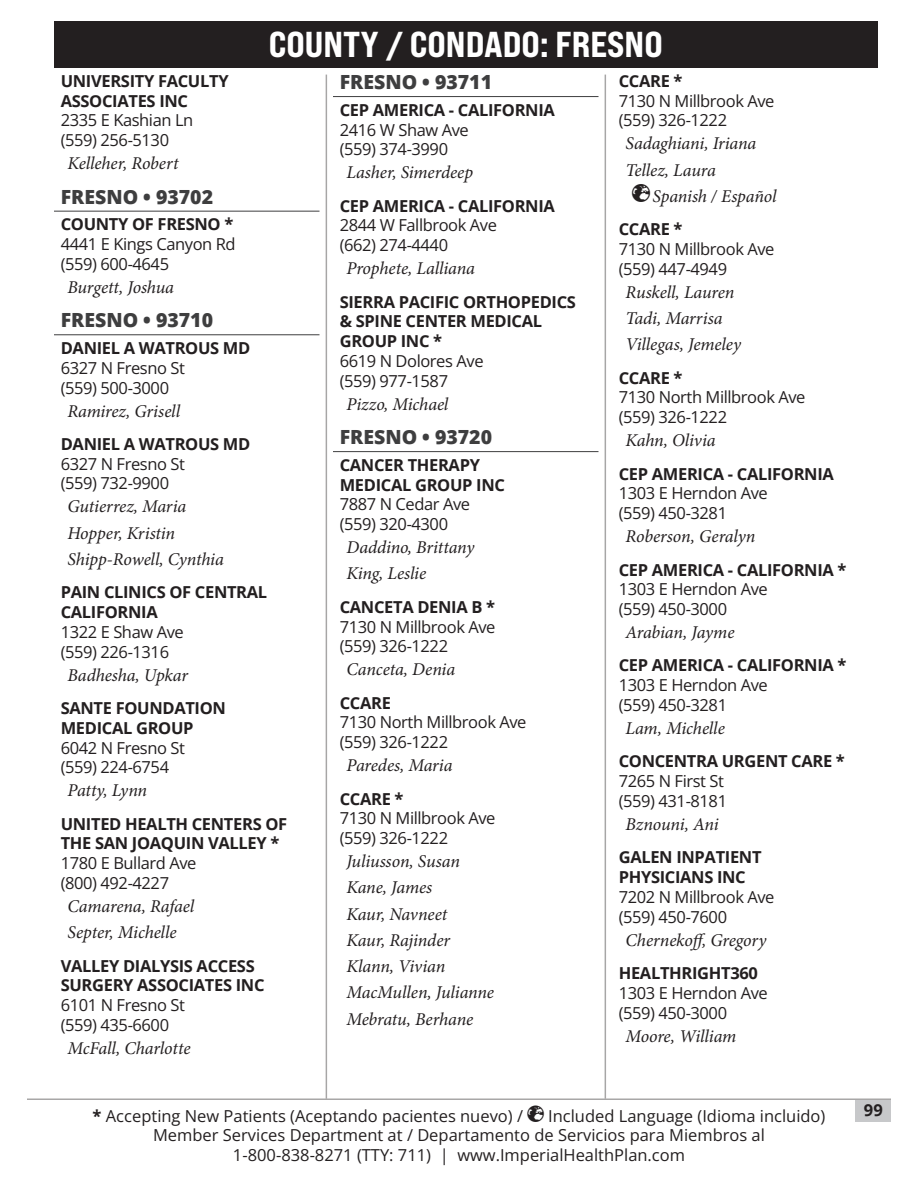
<style>
.page{position:relative;width:918px;height:1188px;background:#fff}
.page>*{position:absolute;margin:0;border:0;box-sizing:border-box;transform-origin:0 0}
.t1{font:36px "Bebas Neue Pro Exp Eb";color:#fff}
.City{font:800 19.5px "Open Sans";color:#3e3e3f}
.Pro{font:italic 18px "Minion Pro";letter-spacing:-.01em;color:#231f20}
.Language{font:italic 18px "Minion Pro";letter-spacing:-.01em;color:#231f20}
.Location{font:16.5px/19.8px "Open Sans";letter-spacing:-.025em;color:#231f20}
.Group{font:700 16.5px/19.8px "Open Sans";letter-spacing:-.02em;color:#231f20}
.Location-2{font:16.5px "Open Sans";color:#231f20}
.s1{font-family:"Web Hosting Hub Glyphs";font-style:normal}
.s2{font-weight:700}
</style>
<div class="page">
<div style="left:54px;top:21px;width:824px;height:46px;background:#231f20"></div>
<div style="left:856px;top:1100px;width:35px;height:21px;background:#c7c8ca"></div>
<hr style="left:27px;top:1098px;width:864px;height:2px;background:#231f20">
<hr style="left:326px;top:75px;width:1px;height:1023px;background:#231f20">
<hr style="left:605px;top:75px;width:1px;height:1023px;background:#231f20">
<hr style="left:54px;top:211px;width:266px;height:1px;background:#3e3e3f">
<hr style="left:54px;top:334px;width:266px;height:1px;background:#3e3e3f">
<hr style="left:333px;top:96px;width:265px;height:1px;background:#3e3e3f">
<hr style="left:333px;top:451px;width:265px;height:1px;background:#3e3e3f">
<h1 class="t1" style="left:269px;top:22px;width:396px">COUNTY / CONDADO: FRESNO</h1>
<p class="Group" style="left:61px;top:71px;width:169px">UNIVERSITY FACULTY<br>ASSOCIATES INC</p>
<p class="Location" style="left:61px;top:110px;width:134px">2335 E Kashian Ln (559) 256-5130</p>
<p class="Pro" style="left:68px;top:151px;width:113px">Kelleher, Robert</p>
<h4 class="City" style="left:61px;top:182px;width:154px">FRESNO • 93702</h4>
<p class="Group" style="left:61px;top:214px;width:174px">COUNTY OF FRESNO *</p>
<p class="Location" style="left:61px;top:234px;width:176px">4441 E Kings Canyon Rd (559) 600-4645</p>
<p class="Pro" style="left:68px;top:275px;width:108px">Burgett, Joshua</p>
<h4 class="City" style="left:61px;top:305px;width:154px">FRESNO • 93710</h4>
<p class="Group" style="left:61px;top:338px;width:191px">DANIEL A WATROUS MD</p>
<p class="Location" style="left:61px;top:357px;width:126px">6327 N Fresno St (559) 500-3000</p>
<p class="Pro" style="left:68px;top:399px;width:114px">Ramirez, Grisell</p>
<p class="Group" style="left:61px;top:434px;width:191px">DANIEL A WATROUS MD</p>
<p class="Location" style="left:61px;top:453px;width:126px">6327 N Fresno St (559) 732-9900</p>
<p class="Pro" style="left:68px;top:494px;width:120px">Gutierrez, Maria</p>
<p class="Pro" style="left:68px;top:521px;width:109px">Hopper, Kristin</p>
<p class="Pro" style="left:68px;top:547px;width:158px">Shipp-Rowell, Cynthia</p>
<p class="Group" style="left:61px;top:582px;width:208px">PAIN CLINICS OF CENTRAL<br>CALIFORNIA</p>
<p class="Location" style="left:61px;top:622px;width:125px">1322 E Shaw Ave (559) 226-1316</p>
<p class="Pro" style="left:68px;top:663px;width:122px">Badhesha, Upkar</p>
<p class="Group" style="left:61px;top:698px;width:167px">SANTE FOUNDATION<br>MEDICAL GROUP</p>
<p class="Location" style="left:61px;top:737px;width:126px">6042 N Fresno St (559) 224-6754</p>
<p class="Pro" style="left:68px;top:778px;width:81px">Patty, Lynn</p>
<p class="Group" style="left:61px;top:813px;width:228px">UNITED HEALTH CENTERS OF<br>THE SAN JOAQUIN VALLEY *</p>
<p class="Location" style="left:61px;top:853px;width:137px">1780 E Bullard Ave (800) 492-4227</p>
<p class="Pro" style="left:68px;top:894px;width:128px">Camarena, Rafael</p>
<p class="Pro" style="left:68px;top:920px;width:111px">Septer, Michelle</p>
<p class="Group" style="left:61px;top:955px;width:205px">VALLEY DIALYSIS ACCESS<br>SURGERY ASSOCIATES INC</p>
<p class="Location" style="left:61px;top:995px;width:126px">6101 N Fresno St (559) 435-6600</p>
<p class="Pro" style="left:68px;top:1036px;width:125px">McFall, Charlotte</p>
<h4 class="City" style="left:340px;top:67px;width:154px">FRESNO • 93711</h4>
<p class="Group" style="left:340px;top:99px;width:217px">CEP AMERICA - CALIFORNIA</p>
<p class="Location" style="left:340px;top:119px;width:131px">2416 W Shaw Ave (559) 374-3990</p>
<p class="Pro" style="left:346px;top:160px;width:128px">Lasher, Simerdeep</p>
<p class="Group" style="left:340px;top:195px;width:217px">CEP AMERICA - CALIFORNIA</p>
<p class="Location" style="left:340px;top:215px;width:159px">2844 W Fallbrook Ave (662) 274-4440</p>
<p class="Pro" style="left:346px;top:256px;width:130px">Prophete, Lalliana</p>
<p class="Group" style="left:340px;top:291px;width:238px">SIERRA PACIFIC ORTHOPEDICS &amp; SPINE CENTER MEDICAL<br>GROUP INC *</p>
<p class="Location" style="left:340px;top:351px;width:145px">6619 N Dolores Ave (559) 977-1587</p>
<p class="Pro" style="left:346px;top:392px;width:103px">Pizzo, Michael</p>
<h4 class="City" style="left:340px;top:422px;width:154px">FRESNO • 93720</h4>
<p class="Group" style="left:340px;top:454px;width:167px">CANCER THERAPY<br>MEDICAL GROUP INC</p>
<p class="Location" style="left:340px;top:494px;width:132px">7887 N Cedar Ave (559) 320-4300</p>
<p class="Pro" style="left:346px;top:535px;width:129px">Daddino, Brittany</p>
<p class="Pro" style="left:346px;top:561px;width:81px">King, Leslie</p>
<p class="Group" style="left:340px;top:596px;width:157px">CANCETA DENIA B *</p>
<p class="Location" style="left:340px;top:616px;width:157px">7130 N Millbrook Ave (559) 326-1222</p>
<p class="Pro" style="left:346px;top:657px;width:110px">Canceta, Denia</p>
<p class="Group" style="left:340px;top:692px;width:53px">CCARE</p>
<p class="Location" style="left:340px;top:712px;width:188px">7130 North Millbrook Ave (559) 326-1222</p>
<p class="Pro" style="left:346px;top:753px;width:108px">Paredes, Maria</p>
<p class="Group" style="left:340px;top:788px;width:65px">CCARE *</p>
<p class="Location" style="left:340px;top:808px;width:157px">7130 N Millbrook Ave (559) 326-1222</p>
<p class="Pro" style="left:346px;top:849px;width:115px">Juliusson, Susan</p>
<p class="Pro" style="left:346px;top:875px;width:87px">Kane, James</p>
<p class="Pro" style="left:346px;top:902px;width:102px">Kaur, Navneet</p>
<p class="Pro" style="left:346px;top:928px;width:105px">Kaur, Rajinder</p>
<p class="Pro" style="left:346px;top:954px;width:100px">Klann, Vivian</p>
<p class="Pro" style="left:346px;top:980px;width:149px">MacMullen, Julianne</p>
<p class="Pro" style="left:346px;top:1007px;width:128px">Mebratu, Berhane</p>
<p class="Group" style="left:619px;top:71px;width:65px">CCARE *</p>
<p class="Location" style="left:619px;top:90px;width:157px">7130 N Millbrook Ave (559) 326-1222</p>
<p class="Pro" style="left:626px;top:131px;width:132px">Sadaghiani, Iriana</p>
<p class="Pro" style="left:626px;top:158px;width:92px">Tellez, Laura</p>
<p class="Language" style="left:632px;top:184px;width:146px"><span class="s1">Ì</span>Spanish / Español</p>
<p class="Group" style="left:619px;top:219px;width:65px">CCARE *</p>
<p class="Location" style="left:619px;top:239px;width:157px">7130 N Millbrook Ave (559) 447-4949</p>
<p class="Pro" style="left:626px;top:280px;width:111px">Ruskell, Lauren</p>
<p class="Pro" style="left:626px;top:306px;width:99px">Tadi, Marrisa</p>
<p class="Pro" style="left:626px;top:332px;width:117px">Villegas, Jemeley</p>
<p class="Group" style="left:619px;top:367px;width:65px">CCARE *</p>
<p class="Location" style="left:619px;top:387px;width:188px">7130 North Millbrook Ave (559) 326-1222</p>
<p class="Pro" style="left:626px;top:428px;width:92px">Kahn, Olivia</p>
<p class="Group" style="left:619px;top:463px;width:217px">CEP AMERICA - CALIFORNIA</p>
<p class="Location" style="left:619px;top:483px;width:151px">1303 E Herndon Ave (559) 450-3281</p>
<p class="Pro" style="left:626px;top:524px;width:132px">Roberson, Geralyn</p>
<p class="Group" style="left:619px;top:559px;width:229px">CEP AMERICA - CALIFORNIA *</p>
<p class="Location" style="left:619px;top:579px;width:151px">1303 E Herndon Ave (559) 450-3000</p>
<p class="Pro" style="left:626px;top:620px;width:111px">Arabian, Jayme</p>
<p class="Group" style="left:619px;top:655px;width:229px">CEP AMERICA - CALIFORNIA *</p>
<p class="Location" style="left:619px;top:675px;width:151px">1303 E Herndon Ave (559) 450-3281</p>
<p class="Pro" style="left:626px;top:716px;width:101px">Lam, Michelle</p>
<p class="Group" style="left:619px;top:751px;width:228px">CONCENTRA URGENT CARE *</p>
<p class="Location" style="left:619px;top:771px;width:110px">7265 N First St (559) 431-8181</p>
<p class="Pro" style="left:626px;top:812px;width:95px">Bznouni, Ani</p>
<p class="Group" style="left:619px;top:847px;width:144px">GALEN INPATIENT<br>PHYSICIANS INC</p>
<p class="Location" style="left:619px;top:887px;width:157px">7202 N Millbrook Ave (559) 450-7600</p>
<p class="Pro" style="left:626px;top:928px;width:143px">Chernekoff, Gregory</p>
<p class="Group" style="left:619px;top:963px;width:141px">HEALTHRIGHT360</p>
<p class="Location" style="left:619px;top:982px;width:151px">1303 E Herndon Ave (559) 450-3000</p>
<p class="Pro" style="left:626px;top:1024px;width:112px">Moore, William</p>
<p class="Location-2" style="left:93px;top:1104px;width:432px"><span class="s2">*</span> Accepting New Patients (Aceptando pacientes nuevo) /</p>
<p class="Location-2" style="left:548px;top:1104px;width:279px">Included Language (Idioma incluido)</p>
<p class="Location-2" style="left:153px;top:1124px;width:613px">Member Services Department at / Departamento de Servicios para Miembros al</p>
<p class="Location-2" style="left:233px;top:1143px;width:454px">1-800-838-8271 (TTY: 711) | www.ImperialHealthPlan.com</p>
<p class="Group" style="left:864px;top:1100px;width:20px">99</p>
</div>
